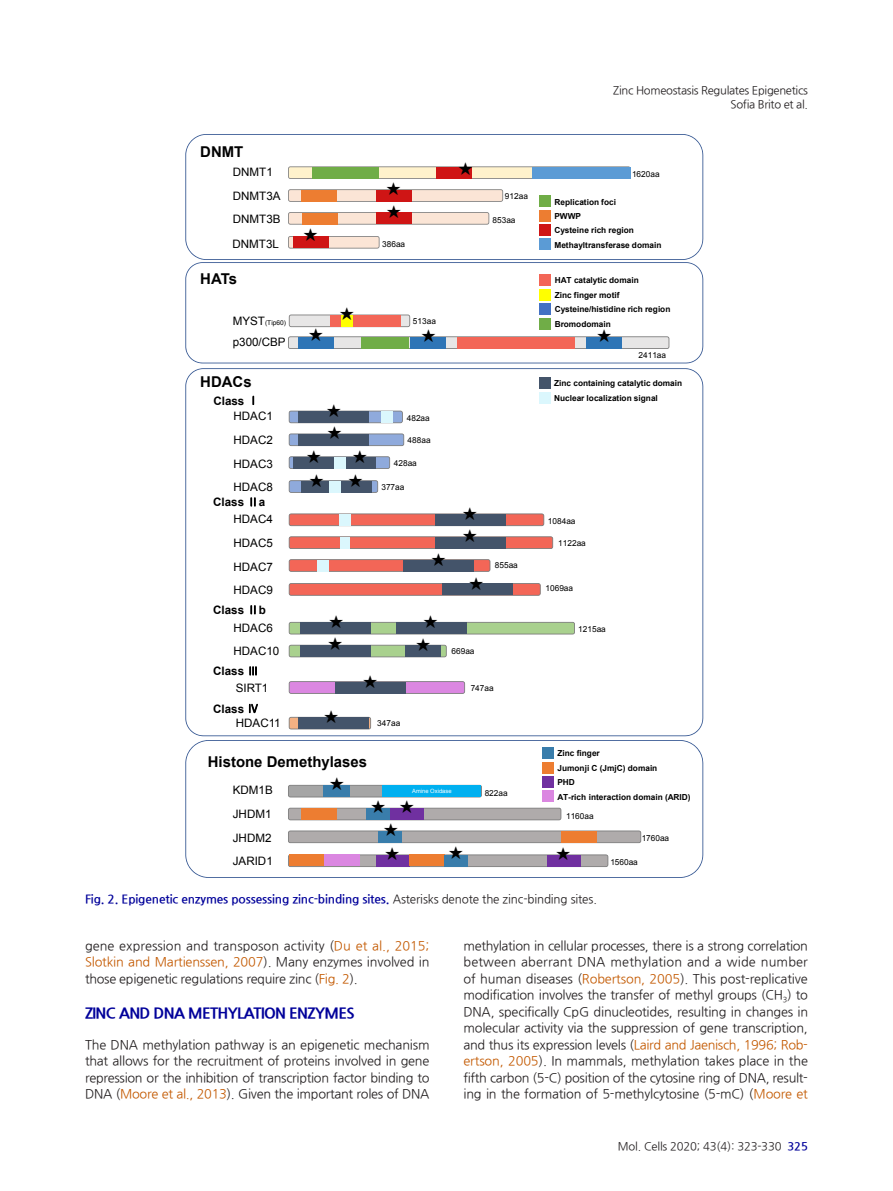
<style>
.page{position:relative;width:893px;height:1191px;background:#fff}
.page>*{position:absolute;margin:0;border:0;box-sizing:border-box;transform-origin:0 0}
.서론{font:800 15px "Nanum Gothic";letter-spacing:-.04em;color:#00009a}
.t1{font:700 14.85px "Arial";color:#000}
.t2{font:700 14.85px/23.2px "Malgun Gothic";color:#000}
.본문{font:12.75px/16.5px "Nanum Gothic";letter-spacing:-.025em;color:#231f20;text-align:justify}
.그림설명{font:700 12px "Nanum Gothic";letter-spacing:-.01em;color:#00009a}
.t3{font:11.55px/23.7px "Arial";color:#000;text-align:justify}
.t4{font:700 11.55px "Arial";color:#000}
.t5{font:11.25px/13.5px "Nanum Gothic";letter-spacing:-.025em;color:#231f20;text-align:right}
.t6{font:700 8.25px/15.3px "Arial";color:#000}
.t7{font:8.25px "Arial";color:#000}
.t8{font:6.6px "Arial";color:#000}
.t9{font:5.85px "Arial";letter-spacing:.005em;color:#fff}
.s1{font-size:11.55px}
.s2{font-family:"Gulim";font-weight:400}
.s3{font-weight:400;color:#231f20}
.s4{color:#c35900}
.s5{font-weight:700;color:#00009a}
</style>
<div class="page">
<svg style="left:185px;top:134px;width:518px;height:126px"></svg>
<svg style="left:185px;top:740px;width:518px;height:138px"></svg>
<svg style="left:185px;top:262px;width:518px;height:101px"></svg>
<svg style="left:185px;top:368px;width:518px;height:368px"></svg>
<p class="t5" style="left:613px;top:84px;width:196px">Zinc Homeostasis Regulates Epigenetics<br>Sofia Brito et al.</p>
<p class="t1" style="left:200px;top:142px;width:45px">DNMT</p>
<p class="t3" style="left:232px;top:160px;width:50px;text-align:left">DNMT1<br>DNMT3A<br>DNMT3B<br>DNMT3L</p>
<p class="t7" style="left:632px;top:169px;width:29px">1620aa</p>
<p class="t2" style="left:458px;top:156px;width:16px">★</p>
<p class="t2" style="left:386px;top:176px;width:17px">★ ★</p>
<p class="t7" style="left:505px;top:191px;width:25px">912aa</p>
<p class="t7" style="left:492px;top:214px;width:25px">853aa</p>
<p class="t6" style="left:554px;top:196px;width:81px;line-height:13.6px">Replication foci<br>PWWP<br>Cysteine rich region</p>
<p class="t6" style="left:554px;top:238px;width:109px">Methayltransferase domain</p>
<p class="t2" style="left:303px;top:222px;width:16px">★</p>
<p class="t7" style="left:382px;top:238px;width:25px">386aa</p>
<p class="t1" style="left:200px;top:269px;width:38px">HATs</p>
<p class="t8" style="left:233px;top:319px;width:55px"><span class="s1">MYST</span>(Tip60)</p>
<p class="t3" style="left:233px;top:330px;width:54px">p300/CBP</p>
<p class="t1" style="left:200px;top:371px;width:53px">HDACs</p>
<p class="t3" style="left:233px;top:404px;width:41px">HDAC1<br>HDAC2<br>HDAC3<br>HDAC8</p>
<p class="t3" style="left:233px;top:507px;width:41px">HDAC4<br>HDAC5<br>HDAC7<br>HDAC9</p>
<p class="t3" style="left:233px;top:617px;width:47px;line-height:23px">HDAC6<br>HDAC10</p>
<p class="t3" style="left:236px;top:676px;width:34px">SIRT1</p>
<p class="t3" style="left:236px;top:711px;width:46px">HDAC11</p>
<p class="t4" style="left:213px;top:393px;width:47px">Class <span class="s2">Ⅰ</span></p>
<p class="t4" style="left:213px;top:494px;width:54px">Class <span class="s2">Ⅱ</span>a</p>
<p class="t4" style="left:213px;top:602px;width:54px">Class <span class="s2">Ⅱ</span>b</p>
<p class="t4" style="left:213px;top:663px;width:47px">Class <span class="s2">Ⅲ</span></p>
<p class="t4" style="left:213px;top:701px;width:47px">Class <span class="s2">Ⅳ</span></p>
<p class="t6" style="left:555px;top:273px;width:86px">HAT catalytic domain<br>Zinc finger motif</p>
<p class="t6" style="left:555px;top:301px;width:117px">Cysteine/histidine rich region<br>Bromodomain</p>
<p class="t7" style="left:638px;top:350px;width:29px">2411aa</p>
<p class="t2" style="left:339px;top:301px;width:16px">★</p>
<p class="t7" style="left:413px;top:315px;width:25px">513aa</p>
<p class="t2" style="left:309px;top:322px;width:16px">★</p>
<p class="t2" style="left:421px;top:323px;width:16px">★</p>
<p class="t2" style="left:597px;top:323px;width:16px">★</p>
<p class="t2" style="left:326px;top:399px;width:17px;line-height:21.1px">★ ★</p>
<p class="t2" style="left:306px;top:444px;width:62px">★ ★</p>
<p class="t2" style="left:309px;top:468px;width:56px">★ ★</p>
<p class="t7" style="left:407px;top:413px;width:25px">482aa</p>
<p class="t7" style="left:408px;top:434px;width:25px">488aa</p>
<p class="t7" style="left:394px;top:458px;width:25px">428aa</p>
<p class="t7" style="left:381px;top:482px;width:25px">377aa</p>
<p class="t2" style="left:431px;top:546px;width:16px">★</p>
<p class="t2" style="left:463px;top:501px;width:16px;line-height:22.4px">★ ★</p>
<p class="t2" style="left:469px;top:571px;width:16px">★</p>
<p class="t7" style="left:495px;top:559px;width:25px">855aa</p>
<p class="t2" style="left:329px;top:609px;width:16px">★</p>
<p class="t2" style="left:423px;top:609px;width:16px">★</p>
<p class="t2" style="left:328px;top:631px;width:16px">★</p>
<p class="t2" style="left:416px;top:632px;width:16px">★</p>
<p class="t2" style="left:363px;top:669px;width:16px">★</p>
<p class="t2" style="left:324px;top:703px;width:16px">★</p>
<p class="t7" style="left:377px;top:718px;width:25px">347aa</p>
<p class="t7" style="left:452px;top:645px;width:25px">669aa</p>
<p class="t7" style="left:471px;top:683px;width:25px">747aa</p>
<p class="t6" style="left:554px;top:376px;width:130px">Zinc containing catalytic domain<br>Nuclear localization signal</p>
<p class="t7" style="left:548px;top:515px;width:29px">1084aa</p>
<p class="t7" style="left:558px;top:537px;width:29px">1122aa</p>
<p class="t7" style="left:546px;top:583px;width:29px">1069aa</p>
<p class="t7" style="left:578px;top:623px;width:29px">1215aa</p>
<p class="t6" style="left:557px;top:745px;width:101px">Zinc finger<br>Jumonji C (JmjC) domain</p>
<p class="t6" style="left:557px;top:774px;width:135px">PHD<br>AT-rich interaction domain (ARID)</p>
<p class="t1" style="left:208px;top:752px;width:161px">Histone Demethylases</p>
<p class="t3" style="left:233px;top:778px;width:42px">KDM1B JHDM1<br>JHDM2<br>JARID1</p>
<p class="t7" style="left:485px;top:787px;width:25px">822aa</p>
<p class="t2" style="left:329px;top:771px;width:16px">★</p>
<p class="t9" style="left:412px;top:787px;width:41px">Amine Oxidase</p>
<p class="t2" style="left:371px;top:795px;width:45px;line-height:22.2px;text-align:center">★ ★ ★</p>
<p class="t2" style="left:385px;top:840px;width:16px">★</p>
<p class="t2" style="left:449px;top:840px;width:16px">★</p>
<p class="t2" style="left:556px;top:840px;width:16px">★</p>
<p class="t7" style="left:566px;top:810px;width:29px">1160aa</p>
<p class="t7" style="left:642px;top:832px;width:29px">1760aa</p>
<p class="t7" style="left:610px;top:857px;width:29px">1560aa</p>
<p class="그림설명" style="left:85px;top:893px;width:513px">Fig. 2. Epigenetic enzymes possessing zinc-binding sites. <span class="s3">Asterisks denote the zinc-binding sites.</span></p>
<p class="본문" style="left:85px;top:937px;width:346px">gene expression and transposon activity (<span class="s4">Du et al., 2015; Slotkin and Martienssen, 2007</span>). Many enzymes involved in those epigenetic regulations require zinc (<span class="s4">Fig. 2</span>).</p>
<p class="서론" style="left:85px;top:1004px;width:271px">ZINC AND DNA METHYLATION ENZYMES</p>
<p class="본문" style="left:85px;top:1036px;width:346px">The DNA methylation pathway is an epigenetic mechanism that allows for the recruitment of proteins involved in gene repression or the inhibition of transcription factor binding to DNA (<span class="s4">Moore et al., 2013</span>). Given the important roles of DNA</p>
<p class="본문" style="left:463px;top:937px;width:346px">methylation in cellular processes, there is a strong correlation between aberrant DNA methylation and a wide number of human diseases (<span class="s4">Robertson, 2005</span>). This post-replicative modification involves the transfer of methyl groups (CH<sub>3</sub>) to DNA, specifically CpG dinucleotides, resulting in changes in molecular activity via the suppression of gene transcription, and thus its expression levels (<span class="s4">Laird and Jaenisch, 1996; Rob&shy;ertson, 2005</span>). In mammals, methylation takes place in the fifth carbon (5-C) position of the cytosine ring of DNA, result&shy;ing in the formation of 5-methylcytosine (5-mC) (<span class="s4">Moore et</span></p>
<p class="t5" style="left:618px;top:1139px;width:192px">Mol. Cells 2020; 43(4): 323-330 <span class="s5">325</span></p>
</div>
